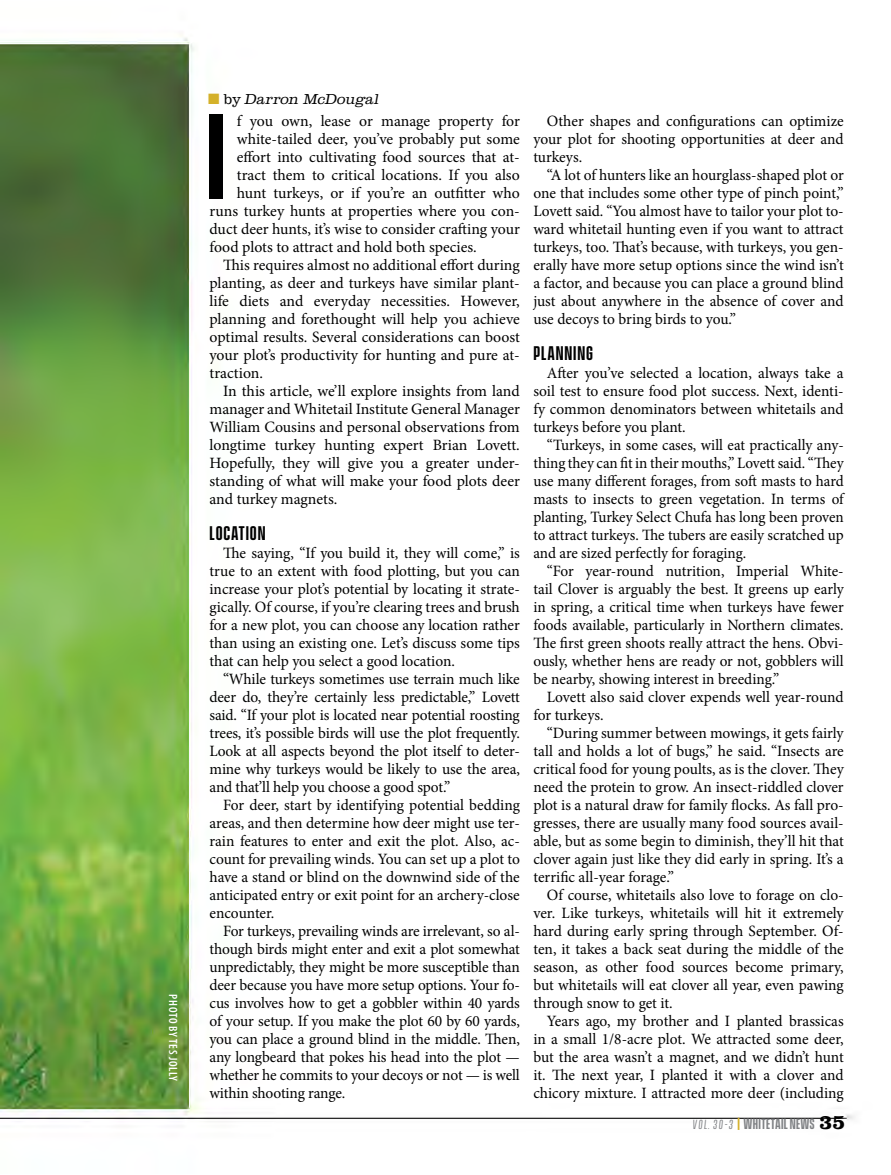
<style>
.page{position:relative;width:891px;height:1175px;background:#fff}
.page>*{position:absolute;margin:0;border:0;box-sizing:border-box;transform-origin:0 0}
.t1{font:600 109.65px "Vanguard CF";color:#000}
.t2{font:600 18px "Vanguard CF";letter-spacing:.05em;color:#000}
.t3{font:15.75px/18px "Minion Pro";letter-spacing:-.005em;color:#000;text-align:justify}
.t4{font:15.75px/18px "Minion Pro";letter-spacing:-.005em;color:#000;text-align:justify;scale:.96 1}
.t5{font:italic 300 15px "Clarendon LT Std";color:#000}
.t6{font:600 13.5px "Vanguard CF";letter-spacing:.015em;color:#808285}
.t7{font:600 condensed 12px "Myriad Pro";letter-spacing:.05em;color:#fff}
.s1{color:#d4b02a}
.s2{font-style:normal}
.s3{font-weight:400;font-size:12px}
.s4{font-family:"Clarendon LT Std";font-weight:700;font-size:21px;color:#000}
</style>
<div class="page">
<img style="left:0;top:35px;width:855px;height:1086px">
<p class="t7" style="left:180px;top:994px;width:88px;rotate:90deg">PHOTO BY TES JOLLY</p>
<p class="t5" style="left:208px;top:90px;width:175px"><span class="s1">■</span> <span class="s2">b y</span> Darron McDougal</p>
<h1 class="t1" style="left:206px;top:93px;width:21px">I</h1>
<p class="t3" style="left:237px;top:112px;width:285px">f you own, lease or manage property for</p>
<p class="t3" style="left:237px;top:130px;width:285px">white-tailed deer, you’ve probably put some</p>
<p class="t3" style="left:237px;top:148px;width:285px">effort into cultivating food sources that at-</p>
<p class="t3" style="left:237px;top:166px;width:285px">tract them to critical locations. If you also</p>
<p class="t3" style="left:237px;top:184px;width:285px">hunt turkeys, or if you’re an outfitter who</p>
<p class="t3" style="left:210px;top:202px;width:312px">runs turkey hunts at properties where you con-</p>
<p class="t3" style="left:210px;top:220px;width:312px">duct deer hunts, it’s wise to consider crafting your</p>
<p class="t3" style="left:210px;top:238px;width:269px">food plots to attract and hold both species.</p>
<p class="t3" style="left:223px;top:256px;width:298px">This requires almost no additional effort during</p>
<p class="t3" style="left:210px;top:274px;width:312px">planting, as deer and turkeys have similar plant-</p>
<p class="t3" style="left:210px;top:292px;width:312px">life diets and everyday necessities. However,</p>
<p class="t3" style="left:210px;top:310px;width:312px">planning and forethought will help you achieve</p>
<p class="t3" style="left:210px;top:328px;width:312px">optimal results. Several considerations can boost</p>
<p class="t3" style="left:210px;top:346px;width:312px">your plot’s productivity for hunting and pure at-</p>
<p class="t3" style="left:210px;top:364px;width:55px">traction.</p>
<p class="t3" style="left:223px;top:382px;width:298px">In this article, we’ll explore insights from land</p>
<p class="t3" style="left:210px;top:400px;width:312px">manager and Whitetail Institute General Manager</p>
<p class="t3" style="left:210px;top:418px;width:312px">William Cousins and personal observations from</p>
<p class="t3" style="left:210px;top:436px;width:312px">longtime turkey hunting expert Brian Lovett.</p>
<p class="t3" style="left:210px;top:454px;width:312px">Hopefully, they will give you a greater under-</p>
<p class="t3" style="left:210px;top:472px;width:312px">standing of what will make your food plots deer</p>
<p class="t3" style="left:210px;top:490px;width:129px">and turkey magnets.</p>
<p class="t2" style="left:210px;top:523px;width:58px">LOCATION</p>
<p class="t3" style="left:210px;top:544px;width:312px;text-indent:14px">The saying, “If you build it, they will come,” is true to an extent with food plotting, but you can increase your plot’s potential by locating it strate&shy;gically. Of course, if you’re clearing trees and brush for a new plot, you can choose any location rather than using an existing one. Let’s discuss some tips that can help you select a good location.</p>
<p class="t3" style="left:210px;top:670px;width:312px;text-indent:14px">“While turkeys sometimes use terrain much like deer do, they’re certainly less predictable,” Lovett said. “If your plot is located near potential roosting trees, it’s possible birds will use the plot frequently.<br>Look at all aspects beyond the plot itself to deter&shy;mine why turkeys would be likely to use the area, and that’ll help you choose a good spot.”</p>
<p class="t3" style="left:210px;top:796px;width:312px;text-indent:14px">For deer, start by identifying potential bedding areas, and then determine how deer might use ter&shy;rain features to enter and exit the plot. Also, ac&shy;count for prevailing winds. You can set up a plot to have a stand or blind on the downwind side of the anticipated entry or exit point for an archery-close encounter.</p>
<p class="t3" style="left:210px;top:922px;width:312px;text-indent:14px">For turkeys, prevailing winds are irrelevant, so al&shy;though birds might enter and exit a plot somewhat unpredictably, they might be more susceptible than deer because you have more setup options. Your fo&shy;cus involves how to get a gobbler within 40 yards of your setup. If you make the plot 60 by 60 yards, you can place a ground blind in the middle. Then, any longbeard that pokes his head into the plot — whether he commits to your decoys or not — is well within shooting range.</p>
<p class="t3" style="left:533px;top:112px;width:312px;text-indent:14px">Other shapes and configurations can optimize your plot for shooting opportunities at deer and turkeys.</p>
<p class="t3" style="left:533px;top:166px;width:312px;text-indent:14px">“A lot of hunters like an hourglass-shaped plot or one that includes some other type of pinch point,” Lovett said. “You almost have to tailor your plot to&shy;ward whitetail hunting even if you want to attract turkeys, too. That’s because, with turkeys, you gen&shy;erally have more setup options since the wind isn’t a factor, and because you can place a ground blind just about anywhere in the absence of cover and use decoys to bring birds to you.”</p>
<p class="t2" style="left:533px;top:343px;width:61px">PLANNING</p>
<p class="t3" style="left:533px;top:364px;width:312px;text-indent:14px">After you’ve selected a location, always take a soil test to ensure food plot success. Next, identi&shy;fy common denominators between whitetails and turkeys before you plant.</p>
<p class="t4" style="left:533px;top:436px;width:325px;text-indent:14px">“Turkeys, in some cases, will eat practically any&shy;thing they can fit in their mouths,” Lovett said. “They use many different forages, from soft masts to hard masts to insects to green vegetation. In terms of planting, Turkey Select Chufa has long been proven to attract turkeys. The tubers are easily scratched up and are sized perfectly for foraging.</p>
<p class="t3" style="left:533px;top:562px;width:312px;text-indent:14px">“For year-round nutrition, Imperial White&shy;tail Clover is arguably the best. It greens up early in spring, a critical time when turkeys have fewer foods available, particularly in Northern climates.<br>The first green shoots really attract the hens. Obvi&shy;ously, whether hens are ready or not, gobblers will be nearby, showing interest in breeding.”</p>
<p class="t3" style="left:533px;top:688px;width:312px;text-indent:14px">Lovett also said clover expends well year-round for turkeys.</p>
<p class="t3" style="left:533px;top:724px;width:312px;text-indent:14px">“During summer between mowings, it gets fairly tall and holds a lot of bugs,” he said. “Insects are critical food for young poults, as is the clover. They need the protein to grow. An insect-riddled clover plot is a natural draw for family flocks. As fall pro&shy;gresses, there are usually many food sources avail&shy;able, but as some begin to diminish, they’ll hit that clover again just like they did early in spring. It’s a terrific all-year forage.”</p>
<p class="t3" style="left:533px;top:886px;width:312px;text-indent:14px">Of course, whitetails also love to forage on clo&shy;ver. Like turkeys, whitetails will hit it extremely hard during early spring through September. Of&shy;ten, it takes a back seat during the middle of the season, as other food sources become primary, but whitetails will eat clover all year, even pawing through snow to get it.</p>
<p class="t3" style="left:533px;top:1012px;width:312px;text-indent:14px">Years ago, my brother and I planted brassicas in a small 1/8-acre plot. We attracted some deer, but the area wasn’t a magnet, and we didn’t hunt it. The next year, I planted it with a clover and chicory mixture. I attracted more deer (including</p>
<p class="t6" style="left:692px;top:1116px;width:155px"><span class="s3">Vol. 30-3</span> <span class="s1">|</span> WHITETAIL NEWS <span class="s4">35</span></p>
</div>
